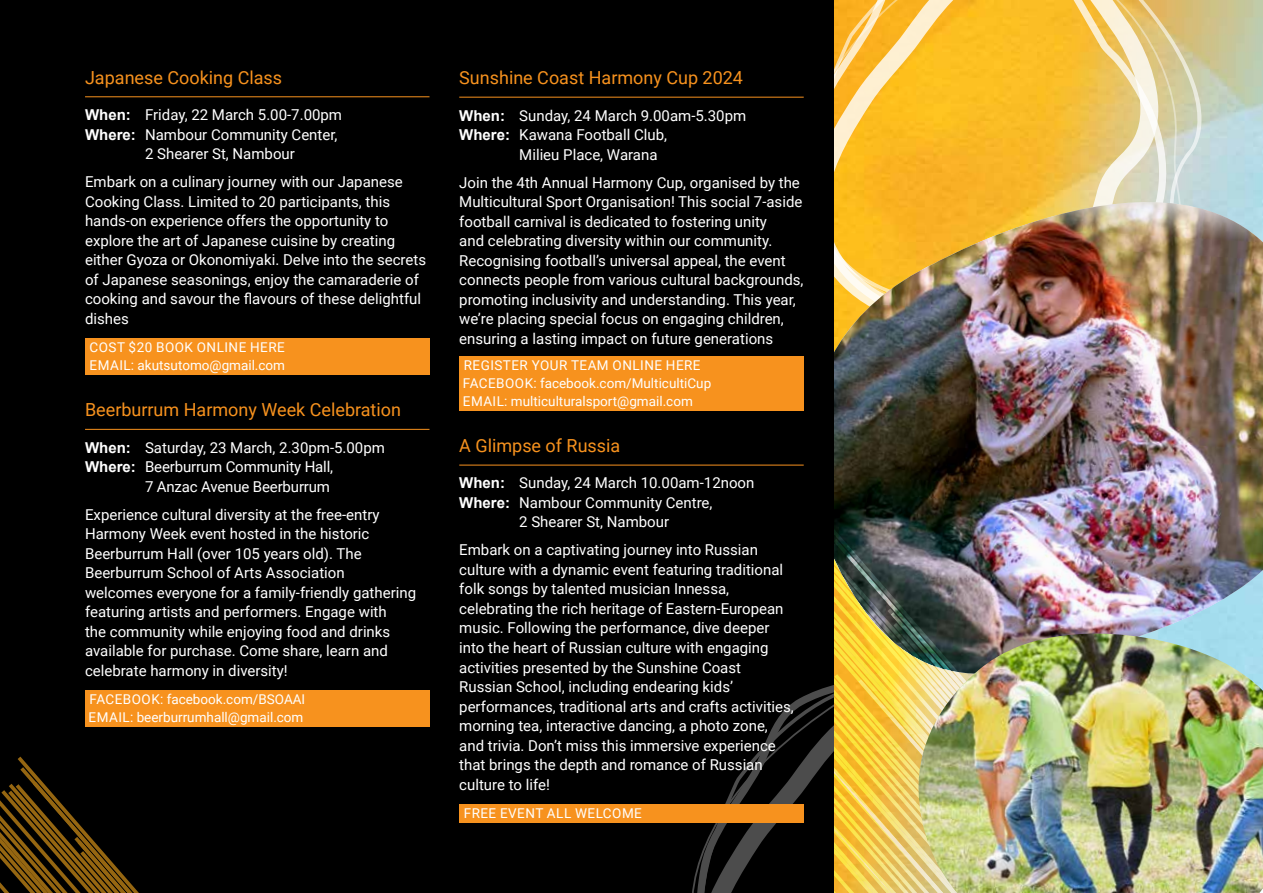
<style>
.page{position:relative;width:1263px;height:893px;background:#fff}
.page>*{position:absolute;margin:0;border:0;box-sizing:border-box;transform-origin:0 0}
.t1{font:18px "Roboto";color:#f7921e}
.t2{font:15px/19.5px "Roboto";color:#fff}
.t3{font:13.5px/18px "Roboto";color:#fff}
.t4{font:13.5px/18px "Roboto";letter-spacing:.035em;color:#fff}
.s1{font-family:"Arial";font-weight:700}
</style>
<div class="page">
<svg style="left:1181px;top:0;width:26px;height:103px"></svg>
<svg style="left:833px;top:0;width:348px;height:103px"></svg>
<svg style="left:833px;top:103px;width:430px;height:99px"></svg>
<img style="left:833px;top:202px;width:430px;height:432px">
<img style="left:833px;top:526px;width:356px;height:11px">
<img style="left:833px;top:537px;width:359px;height:97px">
<img style="left:844px;top:552px;width:338px;height:54px">
<img style="left:833px;top:553px;width:250px;height:7px">
<img style="left:833px;top:560px;width:250px;height:46px">
<img style="left:1055px;top:621px;width:122px;height:13px">
<img style="left:1055px;top:634px;width:208px;height:259px">
<div style="left:0;top:0;width:833px;height:893px;background:#000"></div>
<svg style="left:0;top:778px;width:139px;height:115px"></svg>
<img style="left:673px;top:579px;width:382px;height:314px">
<hr style="left:85px;top:96px;width:344px;height:1px;background:#f7921e">
<div style="left:85px;top:338px;width:344px;height:37px;background:#f7921e"></div>
<hr style="left:85px;top:429px;width:344px;height:1px;background:#f7921e">
<div style="left:85px;top:690px;width:344px;height:37px;background:#f7921e"></div>
<hr style="left:459px;top:97px;width:345px;height:1px;background:#f7921e">
<div style="left:459px;top:356px;width:345px;height:54px;background:#f7921e"></div>
<hr style="left:459px;top:465px;width:345px;height:1px;background:#f7921e">
<div style="left:459px;top:804px;width:345px;height:18px;background:#f7921e"></div>
<p class="t1" style="left:85px;top:65px;width:199px">Japanese Cooking Class</p>
<p class="t2" style="left:85px;top:105px;width:259px"><span class="s1">When:</span> Friday, 22 March 5.00-7.00pm</p>
<p class="t2" style="left:85px;top:124px;width:254px"><span class="s1">Where:</span> Nambour Community Center,</p>
<p class="t2" style="left:145px;top:144px;width:151px">2 Shearer St, Nambour</p>
<p class="t2" style="left:85px;top:172px;width:342px">Embark on a culinary journey with our Japanese Cooking Class. Limited to 20 participants, this hands-on experience offers the opportunity to explore the art of Japanese cuisine by creating either Gyoza or Okonomiyaki. Delve into the secrets of Japanese seasonings, enjoy the camaraderie of cooking and savour the flavours of these delightful dishes</p>
<p class="t4" style="left:90px;top:338px;width:197px">COST $20 BOOK ONLINE HERE<br>EMAIL: akutsutomo@gmail.com</p>
<p class="t1" style="left:85px;top:397px;width:317px">Beerburrum Harmony Week Celebration</p>
<p class="t2" style="left:85px;top:437px;width:301px"><span class="s1">When:</span> Saturday, 23 March, 2.30pm-5.00pm</p>
<p class="t2" style="left:85px;top:457px;width:250px"><span class="s1">Where:</span> Beerburrum Community Hall,</p>
<p class="t2" style="left:145px;top:476px;width:187px">7 Anzac Avenue Beerburrum</p>
<p class="t2" style="left:85px;top:504px;width:333px">Experience cultural diversity at the free-entry Harmony Week event hosted in the historic Beerburrum Hall (over 105 years old). The Beerburrum School of Arts Association welcomes everyone for a family-friendly gathering featuring artists and performers. Engage with<br>the community while enjoying food and drinks available for purchase. Come share, learn and celebrate harmony in diversity!</p>
<p class="t3" style="left:89px;top:690px;width:218px">FACEBOOK: facebook.com/BSOAAI<br>EMAIL: beerburrumhall@gmail.com</p>
<p class="t1" style="left:459px;top:65px;width:285px">Sunshine Coast Harmony Cup 2024</p>
<p class="t2" style="left:459px;top:105px;width:288px"><span class="s1">When:</span> Sunday, 24 March 9.00am-5.30pm</p>
<p class="t2" style="left:459px;top:124px;width:209px"><span class="s1">Where:</span> Kawana Football Club,</p>
<p class="t2" style="left:519px;top:144px;width:140px">Milieu Place, Warana</p>
<p class="t2" style="left:459px;top:172px;width:346px">Join the 4th Annual Harmony Cup, organised by the Multicultural Sport Organisation! This social 7-aside football carnival is dedicated to fostering unity<br>and celebrating diversity within our community.<br>Recognising football’s universal appeal, the event connects people from various cultural backgrounds, promoting inclusivity and understanding. This year, we’re placing special focus on engaging children, ensuring a lasting impact on future generations</p>
<p class="t3" style="left:463px;top:356px;width:250px">REGISTER YOUR TEAM ONLINE HERE<br>FACEBOOK: facebook.com/MulticultiCup<br>EMAIL: multiculturalsport@gmail.com</p>
<p class="t1" style="left:459px;top:433px;width:163px">A Glimpse of Russia</p>
<p class="t2" style="left:459px;top:473px;width:297px"><span class="s1">When:</span> Sunday, 24 March 10.00am-12noon</p>
<p class="t2" style="left:459px;top:492px;width:255px"><span class="s1">Where:</span> Nambour Community Centre,</p>
<p class="t2" style="left:519px;top:512px;width:151px">2 Shearer St, Nambour</p>
<p class="t2" style="left:459px;top:540px;width:336px">Embark on a captivating journey into Russian culture with a dynamic event featuring traditional folk songs by talented musician Innessa, celebrating the rich heritage of Eastern-European music. Following the performance, dive deeper into the heart of Russian culture with engaging activities presented by the Sunshine Coast Russian School, including endearing kids’ performances, traditional arts and crafts activities, morning tea, interactive dancing, a photo zone, and trivia. Don’t miss this immersive experience that brings the depth and romance of Russian culture to life!</p>
<p class="t4" style="left:464px;top:804px;width:180px">FREE EVENT ALL WELCOME</p>
</div>
